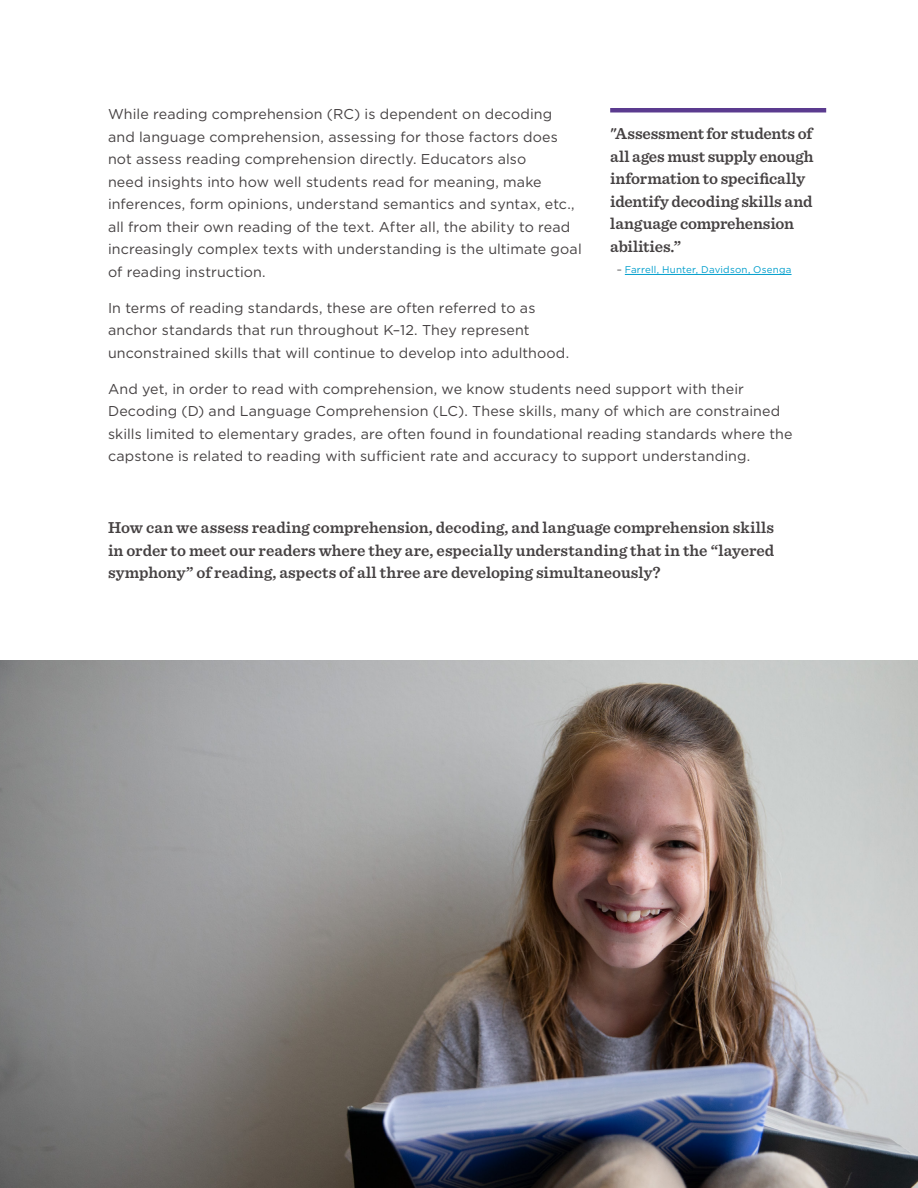
<style>
.page{position:relative;width:918px;height:1188px;background:#fff}
.page>*{position:absolute;margin:0;border:0;box-sizing:border-box;transform-origin:0 0}
.Call_out_Left{font:600 16.5px/22.5px "Sentinel";letter-spacing:.005em;color:#454142;text-align:justify}
.Call_out_2_-_define{font:600 16.5px/22.5px "Sentinel";letter-spacing:-.005em;color:#454142}
.Body{font:14.25px/22.5px "Gotham";letter-spacing:.01em;color:#454142}
.Image_caption{font:9.75px "Gotham";letter-spacing:.025em;color:#009ecc}
.s1{color:#414042}
</style>
<div class="page">
<img style="left:0;top:661px;width:918px;height:527px">
<hr style="left:610px;top:108px;width:216px;height:4px;background:#5b3b8f">
<hr style="left:625px;top:274px;width:167px;height:1px;background:#009ecc">
<p class="Body" style="left:108px;top:103px;width:475px">While reading comprehension (RC) is dependent on decoding and language comprehension, assessing for those factors does not assess reading comprehension directly. Educators also<br>need insights into how well students read for meaning, make inferences, form opinions, understand semantics and syntax, etc., all from their own reading of the text. After all, the ability to read increasingly complex texts with understanding is the ultimate goal of reading instruction.</p>
<p class="Body" style="left:108px;top:296px;width:463px">In terms of reading standards, these are often referred to as anchor standards that run throughout K–12. They represent unconstrained skills that will continue to develop into adulthood.</p>
<p class="Body" style="left:108px;top:377px;width:686px">And yet, in order to read with comprehension, we know students need support with their Decoding (D) and Language Comprehension (LC). These skills, many of which are constrained skills limited to elementary grades, are often found in foundational reading standards where the capstone is related to reading with sufficient rate and accuracy to support understanding.</p>
<p class="Call_out_2_-_define" style="left:610px;top:122px;width:205px">"Assessment for students of all ages must supply enough information to specifically identify decoding skills and language comprehension abilities.”</p>
<p class="Image_caption" style="left:617px;top:264px;width:176px"><span class="s1">–</span> Farrell, Hunter, Davidson, Osenga</p>
<p class="Call_out_Left" style="left:108px;top:516px;width:668px">How can we assess reading comprehension, decoding, and language comprehension skills in order to meet our readers where they are, especially understanding that in the “layered symphony” of reading, aspects of all three are developing simultaneously?</p>
</div>
